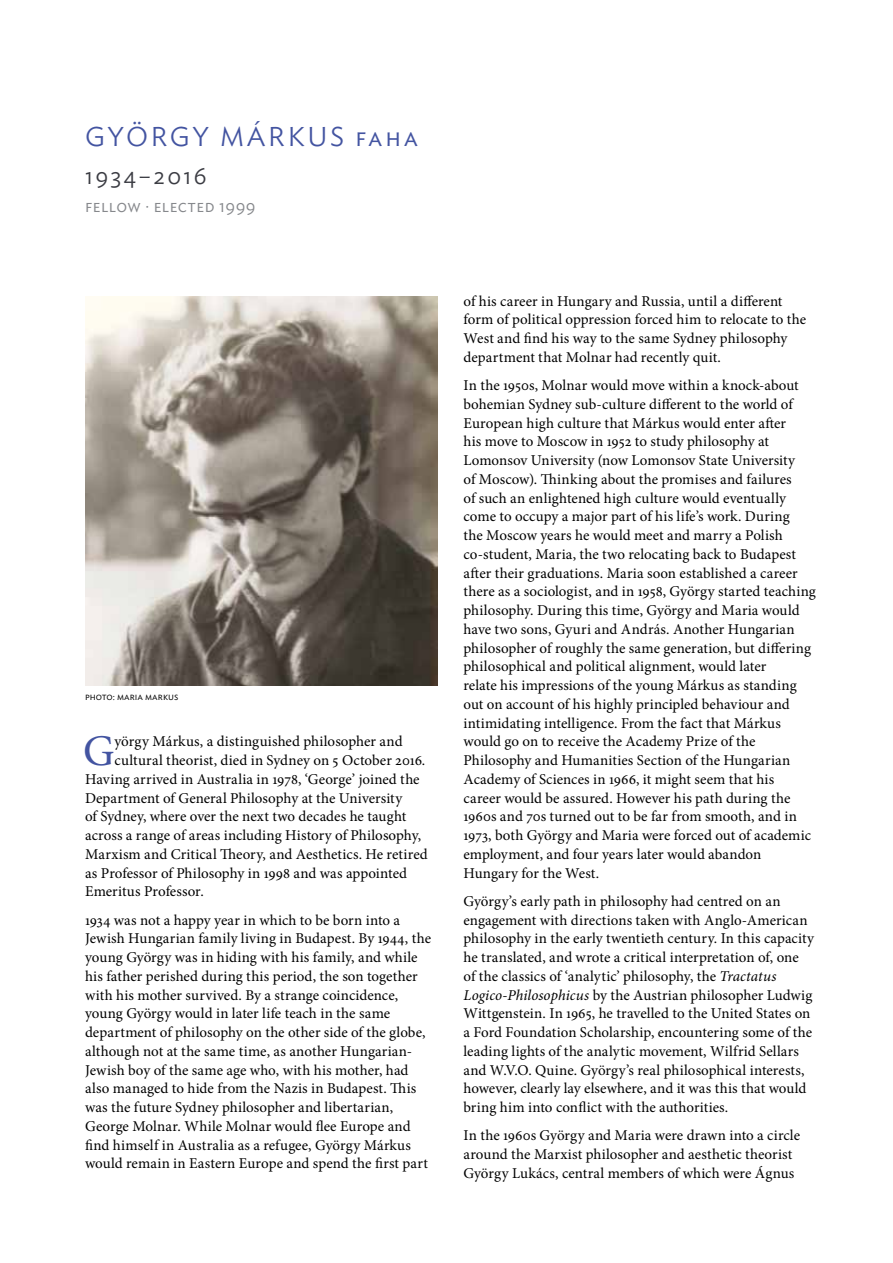
<style>
.page{position:relative;width:893px;height:1263px;background:#fff}
.page>*{position:absolute;margin:0;border:0;box-sizing:border-box;transform-origin:0 0}
.t1{font:43.8px "Minion Pro";color:#4354a1}
.t2{font:300 27px "Ideal Sans";letter-spacing:.1em;color:#4354a1}
.t3{font:300 24px "Ideal Sans";color:#3b3c43}
.t4{font:300 18px "Ideal Sans";letter-spacing:.025em;color:#86888c}
.t5{font:15px/18.8px "Minion Pro";color:#000}
.t6{font:300 10.5px "Ideal Sans";color:#000}
.s1{font-style:italic}
</style>
<div class="page">
<img style="left:85px;top:296px;width:353px;height:389px">
<h2 class="t2" style="left:85px;top:116px;width:335px">GYÖRGY MÁRKUS FAHa</h2>
<h3 class="t3" style="left:85px;top:157px;width:123px">1934–2016</h3>
<p class="t4" style="left:85px;top:192px;width:172px">fellow · elected 1999</p>
<p class="t6" style="left:85px;top:688px;width:95px">photo: maria markus</p>
<h1 class="t1" style="left:83px;top:722px;width:33px">G</h1>
<p class="t5" style="left:114px;top:732px;width:290px">yörgy Márkus, a distinguished philosopher and</p>
<p class="t5" style="left:114px;top:751px;width:312px">cultural theorist, died in Sydney on 5 October 2016.</p>
<p class="t5" style="left:85px;top:770px;width:336px">Having arrived in Australia in 1978, ‘George’ joined the</p>
<p class="t5" style="left:85px;top:788px;width:319px">Department of General Philosophy at the University</p>
<p class="t5" style="left:85px;top:807px;width:323px">of Sydney, where over the next two decades he taught</p>
<p class="t5" style="left:85px;top:826px;width:338px">across a range of areas including History of Philosophy,</p>
<p class="t5" style="left:85px;top:845px;width:344px">Marxism and Critical Theory, and Aesthetics. He retired</p>
<p class="t5" style="left:85px;top:863px;width:324px">as Professor of Philosophy in 1998 and was appointed</p>
<p class="t5" style="left:85px;top:882px;width:120px">Emeritus Professor.</p>
<p class="t5" style="left:85px;top:910px;width:348px">1934 was not a happy year in which to be born into a Jewish Hungarian family living in Budapest. By 1944, the young György was in hiding with his family, and while his father perished during this period, the son together with his mother survived. By a strange coincidence, young György would in later life teach in the same department of philosophy on the other side of the globe, although not at the same time, as another Hungarian-Jewish boy of the same age who, with his mother, had also managed to hide from the Nazis in Budapest. This was the future Sydney philosopher and libertarian, George Molnar. While Molnar would flee Europe and find himself in Australia as a refugee, György Márkus would remain in Eastern Europe and spend the first part</p>
<p class="t5" style="left:463px;top:292px;width:344px">of his career in Hungary and Russia, until a different form of political oppression forced him to relocate to the West and find his way to the same Sydney philosophy department that Molnar had recently quit.</p>
<p class="t5" style="left:463px;top:376px;width:354px">In the 1950s, Molnar would move within a knock-about bohemian Sydney sub-culture different to the world of European high culture that Márkus would enter after<br>his move to Moscow in 1952 to study philosophy at Lomonsov University (now Lomonsov State University<br>of Moscow). Thinking about the promises and failures<br>of such an enlightened high culture would eventually come to occupy a major part of his life’s work. During<br>the Moscow years he would meet and marry a Polish co-student, Maria, the two relocating back to Budapest after their graduations. Maria soon established a career there as a sociologist, and in 1958, György started teaching philosophy. During this time, György and Maria would have two sons, Gyuri and András. Another Hungarian philosopher of roughly the same generation, but differing philosophical and political alignment, would later<br>relate his impressions of the young Márkus as standing out on account of his highly principled behaviour and intimidating intelligence. From the fact that Márkus would go on to receive the Academy Prize of the Philosophy and Humanities Section of the Hungarian Academy of Sciences in 1966, it might seem that his<br>career would be assured. However his path during the 1960s and 70s turned out to be far from smooth, and in 1973, both György and Maria were forced out of academic employment, and four years later would abandon Hungary for the West.</p>
<p class="t5" style="left:463px;top:892px;width:352px">György’s early path in philosophy had centred on an engagement with directions taken with Anglo-American philosophy in the early twentieth century. In this capacity he translated, and wrote a critical interpretation of, one of the classics of ‘analytic’ philosophy, the <span class="s1">Tractatus Logico-Philosophicus</span> by the Austrian philosopher Ludwig Wittgenstein. In 1965, he travelled to the United States on a Ford Foundation Scholarship, encountering some of the leading lights of the analytic movement, Wilfrid Sellars and W.V.O. Quine. György’s real philosophical interests, however, clearly lay elsewhere, and it was this that would bring him into conflict with the authorities.</p>
<p class="t5" style="left:463px;top:1126px;width:338px">In the 1960s György and Maria were drawn into a circle around the Marxist philosopher and aesthetic theorist<br>György Lukács, central members of which were Ágnus</p>
</div>
